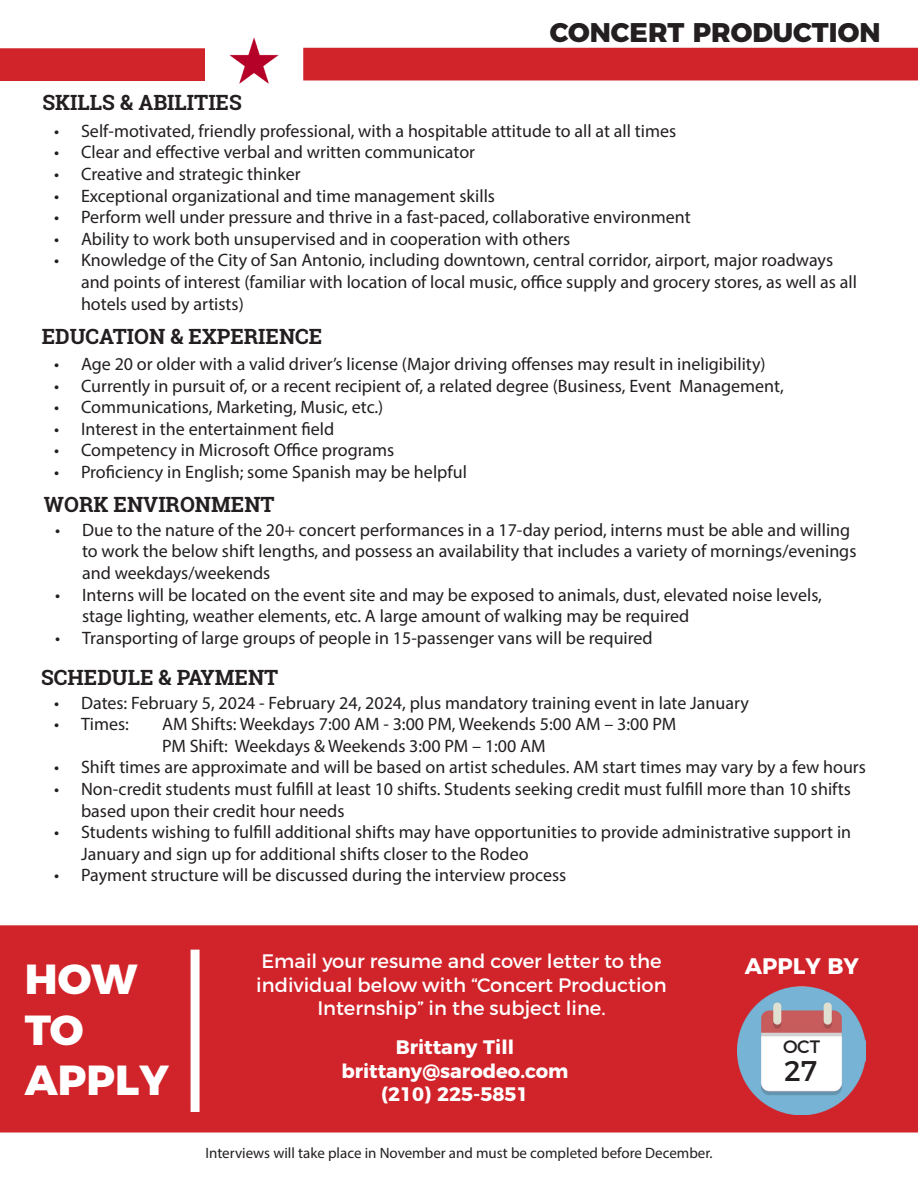
<style>
.page{position:relative;width:918px;height:1188px;background:#fff}
.page>*{position:absolute;margin:0;border:0;box-sizing:border-box;transform-origin:0 0}
.t1{font:800 42px "Montserrat";color:#fff}
.t2{font:28.5px "Montserrat";color:#231f20}
.t3{font:800 27px "Montserrat";color:#231f20}
.t4{font:700 22.5px "Montserrat";color:#fff}
.t5{font:700 21px "Roboto Slab";color:#231f20}
.t6{font:19.5px/23.4px "Montserrat";color:#fff;text-align:center}
.t7{font:700 19.5px "Montserrat";color:#fff}
.t8{font:18px/21.6px "Myriad Pro";color:#231f20}
.t9{font:18px "Montserrat";color:#231f20}
.t10{font:15px "Myriad Pro";color:#231f20}
</style>
<div class="page">
<div style="left:0;top:48px;width:205px;height:33px;background:#d1232a"></div>
<div style="left:303px;top:48px;width:615px;height:32px;background:#d1232a"></div>
<div style="left:0;top:925px;width:918px;height:207px;background:#d1232a"></div>
<img style="left:737px;top:986px;width:129px;height:129px">
<div style="left:191px;top:950px;width:9px;height:162px;background:#fff"></div>
<img style="left:229px;top:37px;width:49px;height:47px">
<p class="t5" style="left:43px;top:88px;width:201px">SKILLS &amp; ABILITIES</p>
<p class="t3" style="left:550px;top:10px;width:332px">CONCERT PRODUCTION</p>
<p class="t8" style="left:54px;top:120px;width:624px">• Self-motivated, friendly professional, with a hospitable attitude to all at all times</p>
<p class="t8" style="left:54px;top:141px;width:423px">• Clear and effective verbal and written communicator</p>
<p class="t8" style="left:54px;top:163px;width:248px">• Creative and strategic thinker</p>
<p class="t8" style="left:54px;top:185px;width:443px">• Exceptional organizational and time management skills</p>
<p class="t8" style="left:54px;top:206px;width:638px">• Perform well under pressure and thrive in a fast-paced, collaborative environment</p>
<p class="t8" style="left:54px;top:228px;width:518px">• Ability to work both unsupervised and in cooperation with others</p>
<p class="t8" style="left:81px;top:249px;width:777px;text-indent:-27px">• Knowledge of the City of San Antonio, including downtown, central corridor, airport, major roadways and points of interest (familiar with location of local music, office supply and grocery stores, as well as all hotels used by artists)</p>
<p class="t5" style="left:42px;top:322px;width:282px">EDUCATION &amp; EXPERIENCE</p>
<p class="t8" style="left:54px;top:353px;width:713px">• Age 20 or older with a valid driver’s license (Major driving offenses may result in ineligibility)</p>
<p class="t8" style="left:54px;top:375px;width:731px">• Currently in pursuit of, or a recent recipient of, a related degree (Business, Event Management,</p>
<p class="t8" style="left:54px;top:396px;width:331px">• Communications, Marketing, Music, etc.)</p>
<p class="t8" style="left:54px;top:418px;width:282px">• Interest in the entertainment field</p>
<p class="t8" style="left:54px;top:439px;width:342px">• Competency in Microsoft Office programs</p>
<p class="t8" style="left:54px;top:461px;width:414px">• Proficiency in English; some Spanish may be helpful</p>
<p class="t5" style="left:44px;top:490px;width:232px">WORK ENVIRONMENT</p>
<p class="t8" style="left:82px;top:519px;width:776px;text-indent:-27px">• Due to the nature of the 20+ concert performances in a 17-day period, interns must be able and willing to work the below shift lengths, and possess an availability that includes a variety of mornings/evenings and weekdays/weekends</p>
<p class="t8" style="left:82px;top:583px;width:741px;text-indent:-27px">• Interns will be located on the event site and may be exposed to animals, dust, elevated noise levels, stage lighting, weather elements, etc. A large amount of walking may be required</p>
<p class="t8" style="left:55px;top:627px;width:599px">• Transporting of large groups of people in 15-passenger vans will be required</p>
<p class="t5" style="left:41px;top:663px;width:239px">SCHEDULE &amp; PAYMENT</p>
<p class="t8" style="left:54px;top:692px;width:696px">• Dates: February 5, 2024 - February 24, 2024, plus mandatory training event in late January</p>
<p class="t8" style="left:54px;top:713px;width:76px">• Times:</p>
<p class="t8" style="left:162px;top:713px;width:516px">AM Shifts: Weekdays 7:00 AM - 3:00 PM, Weekends 5:00 AM – 3:00 PM<br>PM Shift: Weekdays &amp; Weekends 3:00 PM – 1:00 AM</p>
<p class="t8" style="left:54px;top:756px;width:813px">• Shift times are approximate and will be based on artist schedules. AM start times may vary by a few hours</p>
<p class="t8" style="left:81px;top:778px;width:771px;text-indent:-27px">• Non-credit students must fulfill at least 10 shifts. Students seeking credit must fulfill more than 10 shifts based upon their credit hour needs</p>
<p class="t8" style="left:81px;top:821px;width:772px;text-indent:-27px">• Students wishing to fulfill additional shifts may have opportunities to provide administrative support in<br>January and sign up for additional shifts closer to the Rodeo</p>
<p class="t8" style="left:54px;top:864px;width:514px">• Payment structure will be discussed during the interview process</p>
<p class="t1" style="left:25px;top:944px;width:114px">HOW</p>
<p class="t1" style="left:25px;top:995px;width:60px">TO</p>
<p class="t1" style="left:25px;top:1045px;width:145px">APPLY</p>
<p class="t6" style="left:261px;top:950px;width:402px">Email your resume and cover letter to the</p>
<p class="t4" style="left:745px;top:948px;width:116px">APPLY BY</p>
<p class="t6" style="left:256px;top:973px;width:412px">individual below with “Concert Production<br>Internship” in the subject line.</p>
<p class="t7" style="left:396px;top:1031px;width:120px">Brittany Till</p>
<p class="t7" style="left:341px;top:1055px;width:229px">brittany@sarodeo.com</p>
<p class="t7" style="left:381px;top:1078px;width:149px">(210) 225-5851</p>
<p class="t9" style="left:783px;top:1035px;width:39px">OCT</p>
<p class="t2" style="left:784px;top:1054px;width:35px">27</p>
<p class="t10" style="left:205px;top:1143px;width:509px">Interviews will take place in November and must be completed before December.</p>
</div>
